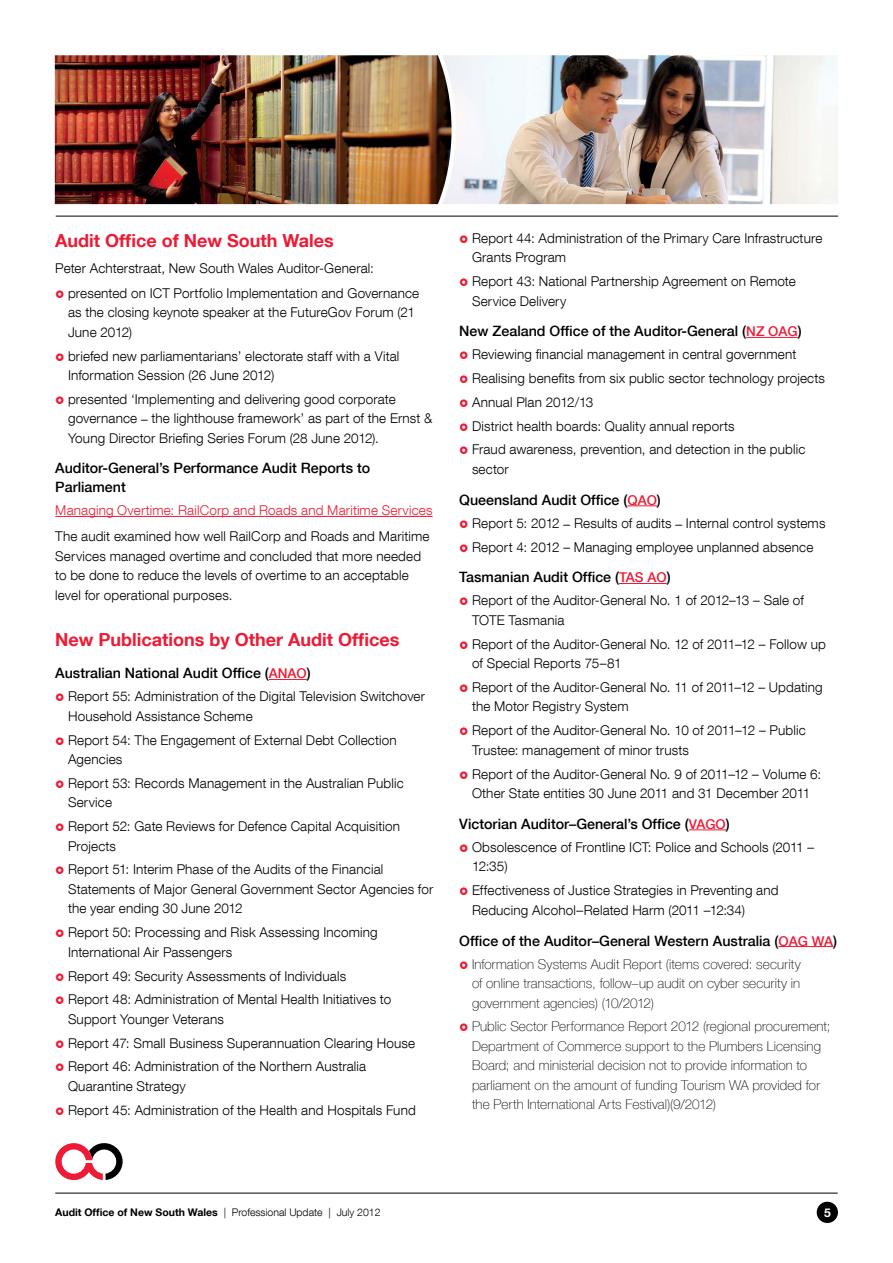
<style>
.page{position:relative;width:893px;height:1263px;background:#fff}
.page>*{position:absolute;margin:0;border:0;box-sizing:border-box;transform-origin:0 0}
.t1{font:700 18px "Helvetica Neue LT Com";color:#ed1b35}
.t2{font:500 14.25px/18.8px "Helvetica Neue LT Com";color:#000}
.t3{font:300 13.5px/19.5px "Helvetica Neue LT Com";letter-spacing:.01em;color:#000}
.t4{font:100 13.5px/19.5px "Helvetica Neue LT Com";letter-spacing:.01em;color:#000;text-align:justify}
.t5{font:300 13.5px "Helvetica Neue LT Com";letter-spacing:.01em;color:#ed1b35}
.t6{font:700 12px "Helvetica Neue LT Com";color:#fff}
.t7{font:300 10.5px "Helvetica Neue LT Com";color:#000}
.s1{font-size:13.5px;color:#ed1b35}
.s2{font-weight:700}
</style>
<div class="page">
<hr style="left:55px;top:1193px;width:783px;height:1px;background:#000">
<div style="left:817px;top:1202px;width:21px;height:21px;background:#000;border-radius:50%"></div>
<svg style="left:55px;top:1143px;width:68px;height:37px"></svg>
<img style="left:452px;top:55px;width:386px;height:149px">
<img style="left:55px;top:55px;width:397px;height:149px">
<hr style="left:56px;top:216px;width:782px;height:1px;background:#000">
<hr style="left:55px;top:516px;width:378px;height:1px;background:#ed1b35">
<hr style="left:269px;top:679px;width:38px;height:1px;background:#ed1b35">
<hr style="left:746px;top:337px;width:52px;height:1px;background:#ed1b35">
<hr style="left:627px;top:505px;width:30px;height:1px;background:#ed1b35">
<hr style="left:619px;top:583px;width:48px;height:1px;background:#ed1b35">
<hr style="left:689px;top:829px;width:37px;height:1px;background:#ed1b35">
<hr style="left:778px;top:946px;width:55px;height:1px;background:#ed1b35">
<h1 class="t1" style="left:55px;top:229px;width:280px">Audit Office of New South Wales</h1>
<p class="t3" style="left:68px;top:255px;width:353px;line-height:25.2px;text-indent:-13px">Peter Achterstraat, New South Wales Auditor-General: presented on ICT Portfolio Implementation and Governance</p>
<p class="t3" style="left:68px;top:302px;width:349px">as the closing keynote speaker at the FutureGov Forum (21<br>June 2012)</p>
<p class="t3" style="left:68px;top:346px;width:333px">briefed new parliamentarians’ electorate staff with a Vital<br>Information Session (26 June 2012)</p>
<p class="t3" style="left:68px;top:389px;width:366px">presented ‘Implementing and delivering good corporate governance – the lighthouse framework’ as part of the Ernst &amp;<br>Young Director Briefing Series Forum (28 June 2012).</p>
<p class="t2" style="left:55px;top:458px;width:316px">Auditor-General’s Performance Audit Reports to<br>Parliament</p>
<p class="t5" style="left:55px;top:502px;width:379px">Managing Overtime: RailCorp and Roads and Maritime Services</p>
<p class="t3" style="left:55px;top:526px;width:376px">The audit examined how well RailCorp and Roads and Maritime Services managed overtime and concluded that more needed to be done to reduce the levels of overtime to an acceptable level for operational purposes.</p>
<h1 class="t1" style="left:55px;top:628px;width:346px">New Publications by Other Audit Offices</h1>
<p class="t2" style="left:55px;top:664px;width:257px">Australian National Audit Office (<span class="s1">ANAO</span>)</p>
<p class="t3" style="left:68px;top:687px;width:358px">Report 55: Administration of the Digital Television Switchover<br>Household Assistance Scheme</p>
<p class="t3" style="left:68px;top:730px;width:330px">Report 54: The Engagement of External Debt Collection<br>Agencies</p>
<p class="t3" style="left:68px;top:773px;width:337px">Report 53: Records Management in the Australian Public<br>Service</p>
<p class="t3" style="left:68px;top:816px;width:334px">Report 52: Gate Reviews for Defence Capital Acquisition<br>Projects</p>
<p class="t3" style="left:68px;top:860px;width:367px">Report 51: Interim Phase of the Audits of the Financial<br>Statements of Major General Government Sector Agencies for the year ending 30 June 2012</p>
<p class="t3" style="left:68px;top:922px;width:311px">Report 50: Processing and Risk Assessing Incoming<br>International Air Passengers</p>
<p class="t3" style="left:68px;top:963px;width:325px;line-height:23.7px">Report 49: Security Assessments of Individuals<br>Report 48: Administration of Mental Health Initiatives to</p>
<p class="t3" style="left:68px;top:1007px;width:349px;line-height:23.7px">Support Younger Veterans<br>Report 47: Small Business Superannuation Clearing House<br>Report 46: Administration of the Northern Australia</p>
<p class="t3" style="left:68px;top:1074px;width:349px;line-height:23.7px">Quarantine Strategy<br>Report 45: Administration of the Health and Hospitals Fund</p>
<p class="t3" style="left:472px;top:228px;width:352px">Report 44: Administration of the Primary Care Infrastructure<br>Grants Program</p>
<p class="t3" style="left:472px;top:271px;width:325px">Report 43: National Partnership Agreement on Remote<br>Service Delivery</p>
<p class="t2" style="left:459px;top:322px;width:344px">New Zealand Office of the Auditor-General (<span class="s1">NZ OAG</span>)</p>
<p class="t3" style="left:472px;top:342px;width:354px;line-height:23.7px">Reviewing financial management in central government Realising benefits from six public sector technology projects Annual Plan 2012/13<br>District health boards: Quality annual reports<br>Fraud awareness, prevention, and detection in the public</p>
<p class="t3" style="left:472px;top:459px;width:38px">sector</p>
<p class="t2" style="left:459px;top:490px;width:203px">Queensland Audit Office (<span class="s1">QAO</span>)</p>
<p class="t3" style="left:472px;top:511px;width:355px;line-height:23.7px">Report 5: 2012 – Results of audits – Internal control systems<br>Report 4: 2012 – Managing employee unplanned absence</p>
<p class="t2" style="left:459px;top:568px;width:213px">Tasmanian Audit Office (<span class="s1">TAS AO</span>)</p>
<p class="t3" style="left:472px;top:591px;width:333px">Report of the Auditor-General No. 1 of 2012–13 – Sale of<br>TOTE Tasmania</p>
<p class="t3" style="left:472px;top:634px;width:355px">Report of the Auditor-General No. 12 of 2011–12 – Follow up of Special Reports 75–81</p>
<p class="t3" style="left:472px;top:677px;width:352px">Report of the Auditor-General No. 11 of 2011–12 – Updating the Motor Registry System</p>
<p class="t3" style="left:472px;top:720px;width:335px">Report of the Auditor-General No. 10 of 2011–12 – Public<br>Trustee: management of minor trusts</p>
<p class="t3" style="left:472px;top:764px;width:351px">Report of the Auditor-General No. 9 of 2011–12 – Volume 6:<br>Other State entities 30 June 2011 and 31 December 2011</p>
<p class="t2" style="left:459px;top:814px;width:272px">Victorian Auditor–General’s Office (<span class="s1">VAGO</span>)</p>
<p class="t3" style="left:472px;top:837px;width:344px">Obsolescence of Frontline ICT: Police and Schools (2011 –<br>12:35)</p>
<p class="t3" style="left:472px;top:880px;width:308px">Effectiveness of Justice Strategies in Preventing and<br>Reducing Alcohol–Related Harm (2011 –12:34)</p>
<p class="t2" style="left:459px;top:931px;width:379px">Office of the Auditor–General Western Australia (<span class="s1">OAG WA</span>)</p>
<p class="t4" style="left:472px;top:954px;width:330px">Information Systems Audit Report (items covered: security of online transactions, follow–up audit on cyber security in government agencies) (10/2012)</p>
<p class="t4" style="left:472px;top:1016px;width:360px;text-align:left">Public Sector Performance Report 2012 (regional procurement; Department of Commerce support to the Plumbers Licensing Board; and ministerial decision not to provide information to parliament on the amount of funding Tourism WA provided for the Perth International Arts Festival)(9/2012)</p>
<p class="t7" style="left:55px;top:1206px;width:327px"><span class="s2">Audit Office of New South Wales</span> | Professional Update | July 2012</p>
<p class="t6" style="left:824px;top:1205px;width:8px">5</p>
</div>
